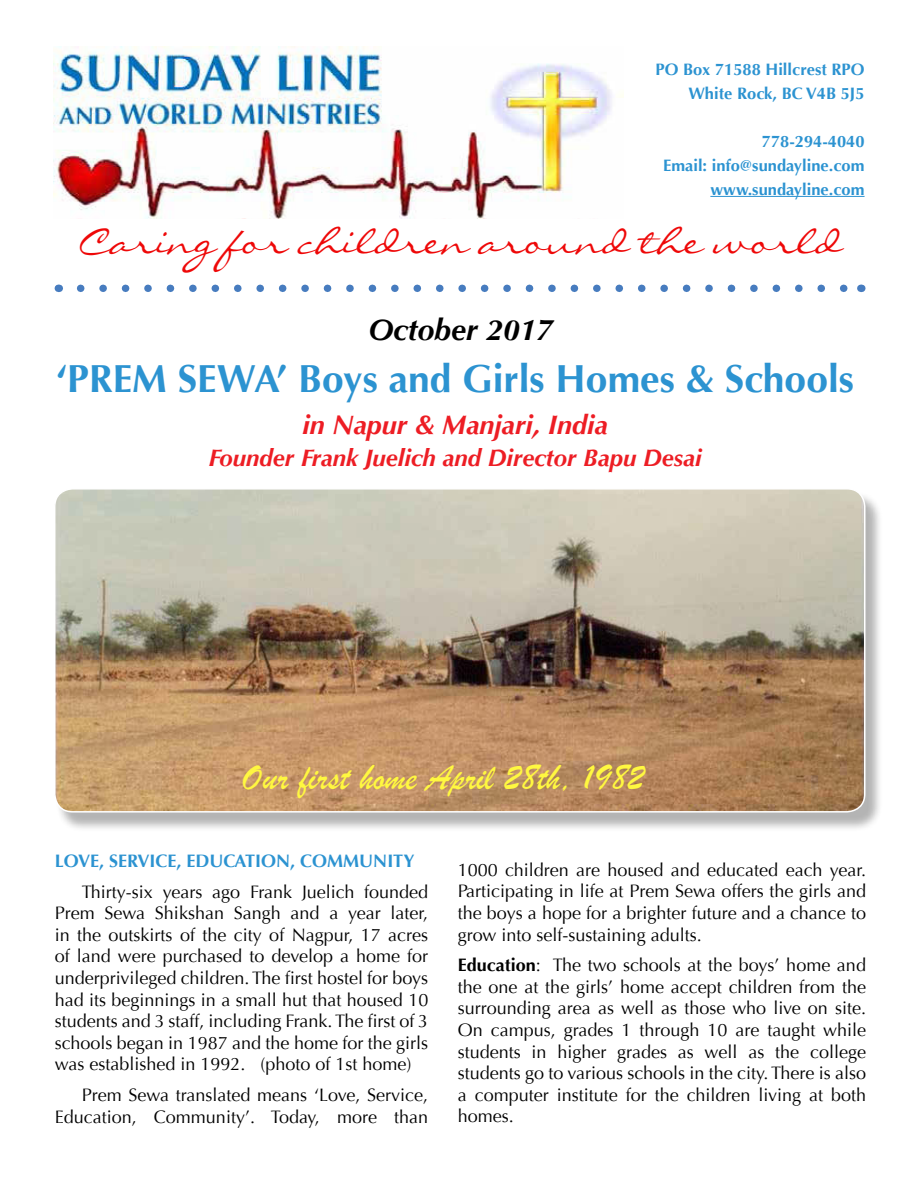
<style>
.page{position:relative;width:918px;height:1188px;background:#fff}
.page>*{position:absolute;margin:0;border:0;box-sizing:border-box;transform-origin:0 0}
.t1{font:700 39px "Optima";color:#2c93d1}
.t2{font:37.5px "Brush Script";color:#fff840}
.t3{font:36px "Liorah BT";color:#ee0808}
.t4{font:italic 700 30px "Optima";color:#000}
.t5{font:italic 700 27px "Optima";color:#ed1d24}
.t6{font:italic 700 24px "Optima";color:#ed1d24}
.t7{font:18px/21.6px "Optima";color:#000;text-align:justify}
.t8{font:700 18px "Optima";color:#2c93d1}
.t9{font:700 16.5px/24px "Optima";color:#2c93d1;text-align:right}
.s1{font-weight:700}
</style>
<div class="page">
<img style="left:54px;top:46px;width:569px;height:173px">
<hr style="left:710px;top:196px;width:155px;height:1px;background:#2c93d1">
<svg style="left:81px;top:285px;width:767px;height:7px"></svg>
<div style="left:55px;top:491px;width:828px;height:341px;background:#000;opacity:.3"></div>
<img style="left:55px;top:491px;width:810px;height:321px">
<div style="left:54px;top:488px;width:812px;height:325px;border:2px solid #fff;border-radius:18px"></div>
<p class="t9" style="left:655px;top:57px;width:211px">PO Box 71588 Hillcrest RPO<br>White Rock, BC V4B 5J5</p>
<p class="t9" style="left:663px;top:129px;width:203px">778-294-4040<br>Email: info@sundayline.com www.sundayline.com</p>
<h3 class="t3" style="left:80px;top:220px;width:764px">Caring for children around the world</h3>
<h3 class="t4" style="left:369px;top:312px;width:186px">October 2017</h3>
<h1 class="t1" style="left:56px;top:356px;width:799px">‘PREM SEWA’ Boys and Girls Homes &amp; Schools</h1>
<h3 class="t5" style="left:302px;top:409px;width:307px">in Napur &amp; Manjari, India</h3>
<h3 class="t6" style="left:209px;top:444px;width:495px">Founder Frank Juelich and Director Bapu Desai</h3>
<h2 class="t2" style="left:242px;top:752px;width:404px">Our first home April 28th, 1982</h2>
<p class="t8" style="left:55px;top:850px;width:361px">LOVE, SERVICE, EDUCATION, COMMUNITY</p>
<p class="t7" style="left:55px;top:881px;width:375px;text-indent:27px">Thirty-six years ago Frank Juelich founded Prem Sewa Shikshan Sangh and a year later, in the outskirts of the city of Nagpur, 17 acres of land were purchased to develop a home for underprivileged children. The first hostel for boys had its beginnings in a small hut that housed 10 students and 3 staff, including Frank. The first of 3 schools began in 1987 and the home for the girls was established in 1992. (photo of 1st home)</p>
<p class="t7" style="left:55px;top:1084px;width:375px;text-align:right">Prem Sewa translated means ‘Love, Service,<br>Education, Community’. Today, more than</p>
<p class="t7" style="left:458px;top:859px;width:410px">1000 children are housed and educated each year.<br>Participating in life at Prem Sewa offers the girls and the boys a hope for a brighter future and a chance to grow into self-sustaining adults.</p>
<p class="t7" style="left:458px;top:955px;width:410px"><span class="s1">Education</span>: The two schools at the boys’ home and the one at the girls’ home accept children from the surrounding area as well as those who live on site.<br>On campus, grades 1 through 10 are taught while students in higher grades as well as the college students go to various schools in the city. There is also a computer institute for the children living at both homes.</p>
</div>
